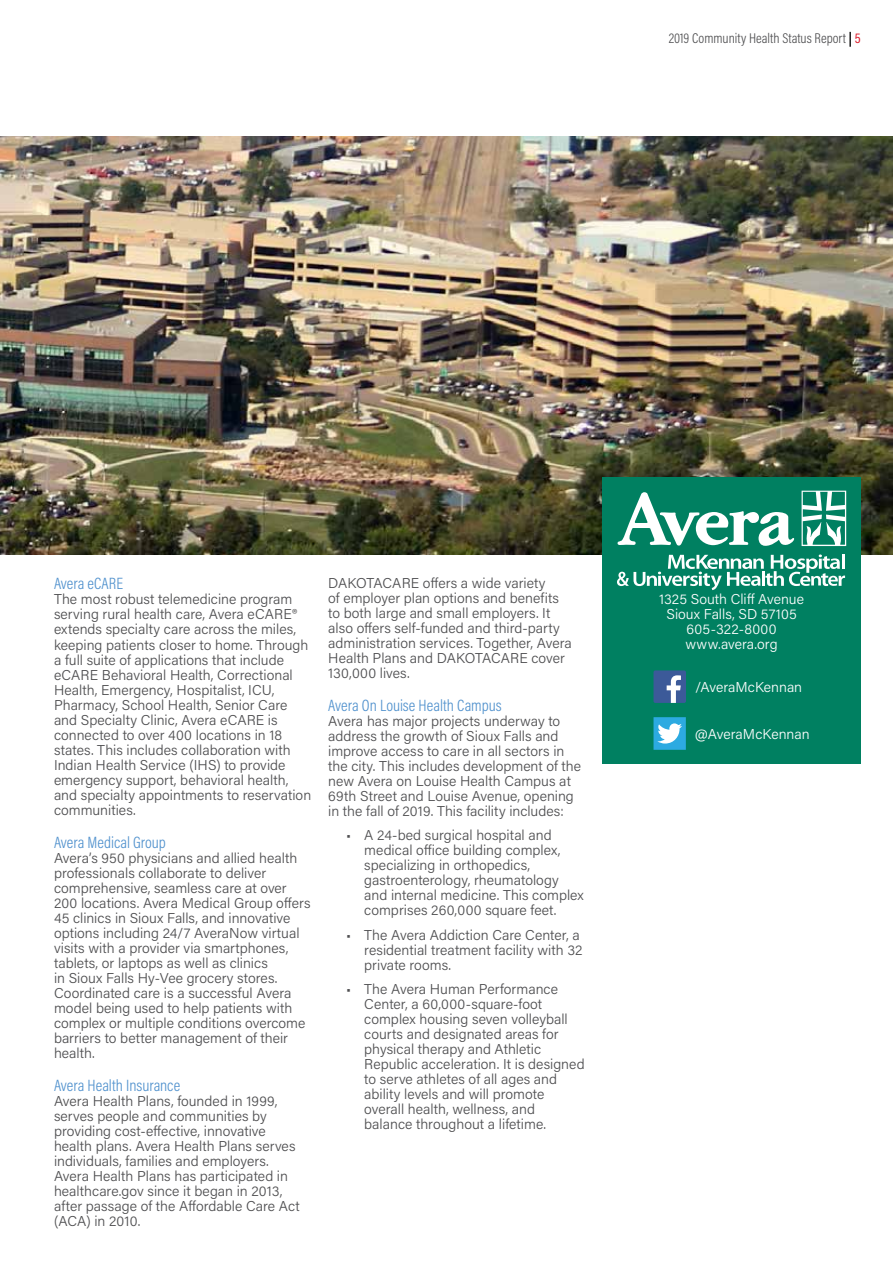
<style>
.page{position:relative;width:893px;height:1263px;background:#fff}
.page>*{position:absolute;margin:0;border:0;box-sizing:border-box;transform-origin:0 0}
.t1{font:300 16.5px "Acumin Pro Cond";color:#5091cd}
.t2{font:300 14.25px/15px "Acumin Pro";color:#4d4d4f}
.t3{font:300 14.25px/15px "Acumin Pro";color:#fff;text-align:center}
.t4{font:300 14.25px "Acumin Pro Cond";color:#4d4d4f}
.s1{font-weight:700;color:#000}
.s2{font-weight:400;color:#dd1f2e}
</style>
<div class="page">
<img style="left:0;top:137px;width:893px;height:417px">
<div style="left:603px;top:477px;width:258px;height:287px;background:#008061"></div>
<div style="left:653px;top:670px;width:33px;height:33px;background:#3c5a99;border-radius:2px"></div>
<svg style="left:667px;top:675px;width:14px;height:28px"></svg>
<svg style="left:653px;top:717px;width:33px;height:33px"></svg>
<svg style="left:617px;top:492px;width:178px;height:54px"></svg>
<svg style="left:802px;top:491px;width:44px;height:55px"></svg>
<svg style="left:617px;top:554px;width:228px;height:36px"></svg>
<p class="t4" style="left:669px;top:29px;width:193px">2019 Community Health Status Report <span class="s1">|</span> <span class="s2">5</span></p>
<p class="t1" style="left:54px;top:573px;width:70px">Avera eCARE</p>
<p class="t2" style="left:54px;top:591px;width:259px">The most robust telemedicine program serving rural health care, Avera eCARE® extends specialty care across the miles, keeping patients closer to home. Through a full suite of applications that include eCARE Behavioral Health, Correctional Health, Emergency, Hospitalist, ICU, Pharmacy, School Health, Senior Care and Specialty Clinic, Avera eCARE is connected to over 400 locations in 18 states. This includes collaboration with Indian Health Service (IHS) to provide emergency support, behavioral health, and specialty appointments to reservation communities.</p>
<p class="t1" style="left:54px;top:832px;width:113px">Avera Medical Group</p>
<p class="t2" style="left:54px;top:850px;width:258px">Avera’s 950 physicians and allied health professionals collaborate to deliver comprehensive, seamless care at over 200 locations. Avera Medical Group offers 45 clinics in Sioux Falls, and innovative options including 24/7 AveraNow virtual visits with a provider via smartphones, tablets, or laptops as well as clinics<br>in Sioux Falls Hy-Vee grocery stores.<br>Coordinated care is a successful Avera model being used to help patients with complex or multiple conditions overcome barriers to better management of their health.</p>
<p class="t1" style="left:54px;top:1075px;width:128px">Avera Health Insurance</p>
<p class="t2" style="left:54px;top:1093px;width:247px">Avera Health Plans, founded in 1999, serves people and communities by providing cost-effective, innovative health plans. Avera Health Plans serves individuals, families and employers.<br>Avera Health Plans has participated in healthcare.gov since it began in 2013, after passage of the Affordable Care Act (ACA) in 2010.</p>
<p class="t2" style="left:328px;top:575px;width:245px">DAKOTACARE offers a wide variety<br>of employer plan options and benefits to both large and small employers. It also offers self-funded and third-party administration services. Together, Avera Health Plans and DAKOTACARE cover 130,000 lives.</p>
<p class="t1" style="left:328px;top:695px;width:175px">Avera On Louise Health Campus</p>
<p class="t2" style="left:328px;top:713px;width:254px">Avera has major projects underway to address the growth of Sioux Falls and improve access to care in all sectors in the city. This includes development of the new Avera on Louise Health Campus at 69th Street and Louise Avenue, opening in the fall of 2019. This facility includes:</p>
<p class="t2" style="left:364px;top:827px;width:221px;text-indent:-18px">• A 24-bed surgical hospital and medical office building complex, specializing in orthopedics, gastroenterology, rheumatology and internal medicine. This complex comprises 260,000 square feet.</p>
<p class="t2" style="left:364px;top:927px;width:220px;text-indent:-18px">• The Avera Addiction Care Center, a residential treatment facility with 32 private rooms.</p>
<p class="t2" style="left:364px;top:981px;width:222px;text-indent:-18px">• The Avera Human Performance<br>Center, a 60,000-square-foot complex housing seven volleyball courts and designated areas for physical therapy and Athletic<br>Republic acceleration. It is designed to serve athletes of all ages and ability levels and will promote overall health, wellness, and balance throughout a lifetime.</p>
<p class="t3" style="left:659px;top:591px;width:146px">1325 South Cliff Avenue<br>Sioux Falls, SD 57105<br>605-322-8000 www.avera.org</p>
<p class="t3" style="left:695px;top:679px;width:109px">/AveraMcKennan</p>
<p class="t3" style="left:695px;top:726px;width:116px">@AveraMcKennan</p>
</div>
